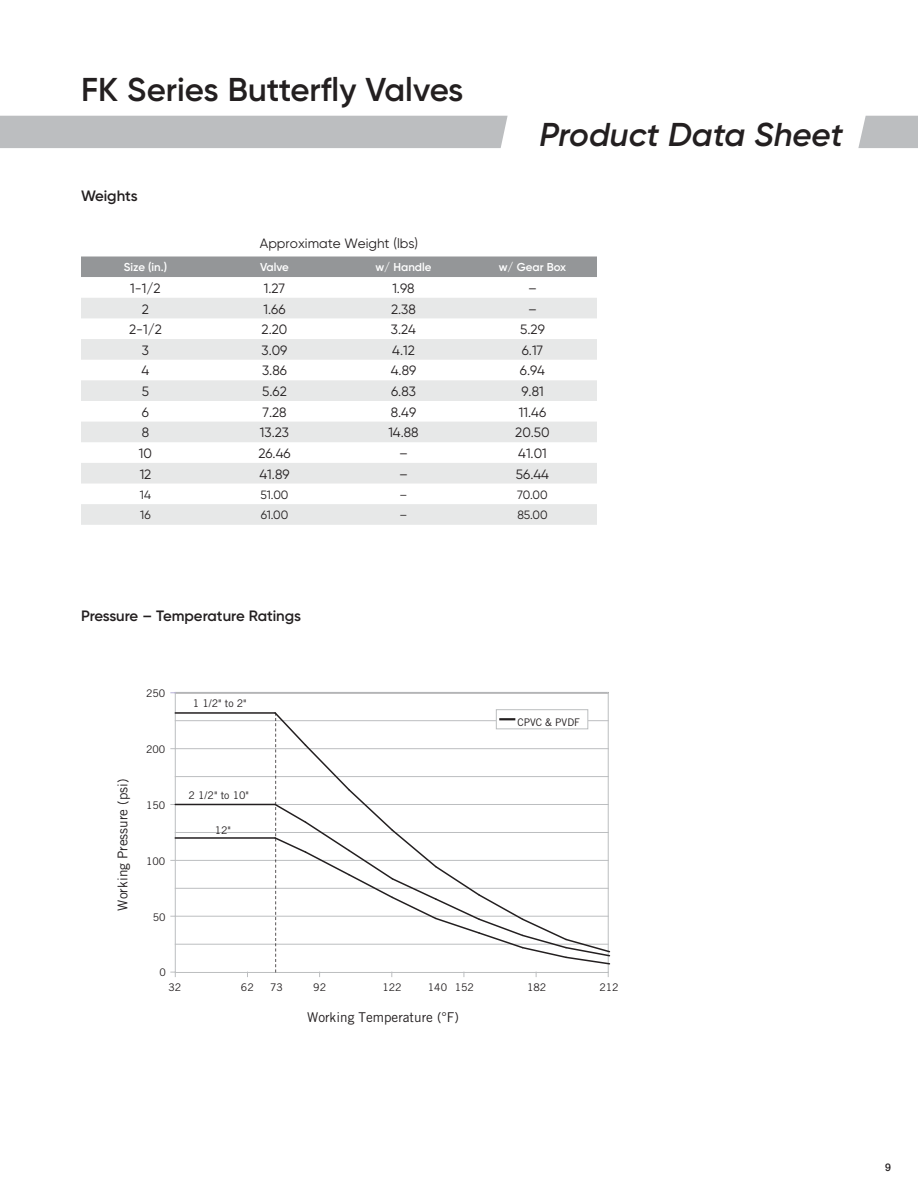
<style>
.page{position:relative;width:918px;height:1188px;background:#fff}
.page>*{position:absolute;margin:0;border:0;box-sizing:border-box;transform-origin:0 0}
.t1{font:600 33px "Gilroy";color:#231f20}
.t2{font:italic 600 33px "Gilroy";color:#231f20}
.t3{font:600 15px "Gilroy";color:#231f20}
.t4{font:13.5px "Gilroy";color:#231f20}
.t5{font:13.5px "Trade Gothic";color:#231f20}
.t6{font:12px "Gilroy";color:#231f20}
.t7{font:600 11.55px "Gilroy";color:#fff}
.t8{font:10.5px "Trade Gothic";color:#231f20}
.t9{font:500 10.5px "Helvetica Neue LT";color:#231f20}
</style>
<div class="page">
<svg style="left:858px;top:116px;width:60px;height:32px;background:#c0c2c4"></svg>
<div style="left:0;top:116px;width:508px;height:32px;background:#bcbec0"></div>
<div style="left:81px;top:257px;width:516px;height:20px;background:#949698"></div>
<svg style="left:81px;top:298px;width:516px;height:186px;fill:#e7e8e8"></svg>
<div style="left:81px;top:504px;width:516px;height:21px;background:#e7e8e8"></div>
<hr style="left:175px;top:944px;width:433px;height:1px;background:#bcbec0">
<hr style="left:175px;top:888px;width:433px;height:1px;background:#bcbec0">
<hr style="left:175px;top:832px;width:433px;height:1px;background:#bcbec0">
<hr style="left:175px;top:776px;width:433px;height:1px;background:#bcbec0">
<hr style="left:175px;top:720px;width:433px;height:1px;background:#bcbec0">
<hr style="left:175px;top:916px;width:433px;height:1px;background:#bcbec0">
<hr style="left:175px;top:860px;width:433px;height:1px;background:#bcbec0">
<hr style="left:175px;top:748px;width:433px;height:1px;background:#bcbec0">
<svg style="left:171px;top:972px;width:5px;height:5px"></svg>
<div style="left:496px;top:710px;width:92px;height:19px;border:1px solid #bcbec0"></div>
<hr style="left:175px;top:712px;width:100px;height:2px;background:#231f20">
<hr style="left:175px;top:804px;width:100px;height:1px;background:#231f20">
<hr style="left:175px;top:837px;width:100px;height:2px;background:#231f20">
<svg style="left:273px;top:711px;width:338px;height:266px"></svg>
<h1 class="t1" style="left:81px;top:69px;width:384px">FK Series Butterfly Valves</h1>
<p class="t3" style="left:81px;top:186px;width:58px">Weights</p>
<p class="t4" style="left:260px;top:235px;width:160px">Approximate Weight (lbs)</p>
<h1 class="t2" style="left:539px;top:114px;width:305px">Product Data Sheet</h1>
<p class="t7" style="left:124px;top:260px;width:45px">Size (in.)</p>
<p class="t7" style="left:260px;top:260px;width:30px">Valve</p>
<p class="t7" style="left:375px;top:260px;width:58px">w/ Handle</p>
<p class="t7" style="left:499px;top:260px;width:69px">w/ Gear Box</p>
<p class="t4" style="left:130px;top:280px;width:32px">1-1/2</p>
<p class="t4" style="left:264px;top:280px;width:23px">1.27</p>
<p class="t4" style="left:392px;top:280px;width:24px">1.98</p>
<p class="t4" style="left:528px;top:280px;width:10px">–</p>
<p class="t4" style="left:142px;top:301px;width:9px">2</p>
<p class="t4" style="left:264px;top:301px;width:24px">1.66</p>
<p class="t4" style="left:391px;top:301px;width:26px">2.38</p>
<p class="t4" style="left:528px;top:301px;width:10px">–</p>
<p class="t4" style="left:129px;top:321px;width:34px">2-1/2</p>
<p class="t4" style="left:262px;top:321px;width:27px">2.20</p>
<p class="t4" style="left:391px;top:321px;width:27px">3.24</p>
<p class="t4" style="left:520px;top:321px;width:26px">5.29</p>
<p class="t4" style="left:142px;top:342px;width:9px">3</p>
<p class="t4" style="left:262px;top:342px;width:27px">3.09</p>
<p class="t4" style="left:392px;top:342px;width:24px">4.12</p>
<p class="t4" style="left:522px;top:342px;width:23px">6.17</p>
<p class="t4" style="left:142px;top:362px;width:9px">4</p>
<p class="t4" style="left:262px;top:362px;width:26px">3.86</p>
<p class="t4" style="left:391px;top:362px;width:27px">4.89</p>
<p class="t4" style="left:520px;top:362px;width:27px">6.94</p>
<p class="t4" style="left:142px;top:383px;width:9px">5</p>
<p class="t4" style="left:262px;top:383px;width:26px">5.62</p>
<p class="t4" style="left:391px;top:383px;width:26px">6.83</p>
<p class="t4" style="left:521px;top:383px;width:24px">9.81</p>
<p class="t4" style="left:142px;top:404px;width:9px">6</p>
<p class="t4" style="left:262px;top:404px;width:26px">7.28</p>
<p class="t4" style="left:391px;top:404px;width:27px">8.49</p>
<p class="t4" style="left:519px;top:404px;width:29px">11.46</p>
<p class="t4" style="left:142px;top:424px;width:9px">8</p>
<p class="t4" style="left:260px;top:424px;width:31px">13.23</p>
<p class="t4" style="left:388px;top:424px;width:32px">14.88</p>
<p class="t4" style="left:515px;top:424px;width:36px">20.50</p>
<p class="t4" style="left:139px;top:445px;width:15px">10</p>
<p class="t4" style="left:258px;top:445px;width:34px">26.46</p>
<p class="t4" style="left:399px;top:445px;width:10px">–</p>
<p class="t4" style="left:518px;top:445px;width:30px">41.01</p>
<p class="t4" style="left:140px;top:466px;width:13px">12</p>
<p class="t4" style="left:260px;top:466px;width:32px">41.89</p>
<p class="t4" style="left:399px;top:466px;width:10px">–</p>
<p class="t4" style="left:516px;top:466px;width:35px">56.44</p>
<p class="t6" style="left:140px;top:487px;width:13px">14</p>
<p class="t6" style="left:261px;top:487px;width:29px">51.00</p>
<p class="t6" style="left:400px;top:487px;width:9px">–</p>
<p class="t6" style="left:517px;top:487px;width:32px">70.00</p>
<p class="t6" style="left:140px;top:508px;width:12px">16</p>
<p class="t6" style="left:261px;top:508px;width:29px">61.00</p>
<p class="t6" style="left:400px;top:508px;width:9px">–</p>
<p class="t6" style="left:517px;top:508px;width:32px">85.00</p>
<p class="t3" style="left:81px;top:606px;width:222px">Pressure – Temperature Ratings</p>
<p class="t8" style="left:146px;top:687px;width:21px">250</p>
<p class="t5" style="left:115px;top:911px;width:134px;rotate:-90deg">Working Pressure (psi)</p>
<p class="t8" style="left:146px;top:743px;width:21px">200</p>
<p class="t8" style="left:146px;top:799px;width:21px">150</p>
<p class="t8" style="left:146px;top:855px;width:21px">100</p>
<p class="t8" style="left:153px;top:910px;width:14px">50</p>
<p class="t8" style="left:193px;top:697px;width:55px">1 1/2" to 2"</p>
<p class="t8" style="left:189px;top:789px;width:62px">2 1/2" to 10"</p>
<p class="t8" style="left:215px;top:823px;width:18px">12"</p>
<p class="t8" style="left:517px;top:716px;width:64px">CPVC &amp; PVDF</p>
<p class="t8" style="left:159px;top:966px;width:8px">0</p>
<p class="t8" style="left:270px;top:981px;width:14px">73</p>
<p class="t8" style="left:428px;top:981px;width:21px">140</p>
<p class="t8" style="left:169px;top:981px;width:14px">32</p>
<p class="t8" style="left:241px;top:981px;width:14px">62</p>
<p class="t8" style="left:313px;top:981px;width:14px">92</p>
<p class="t8" style="left:382px;top:981px;width:21px">122</p>
<p class="t8" style="left:455px;top:981px;width:21px">152</p>
<p class="t8" style="left:527px;top:981px;width:21px">182</p>
<p class="t8" style="left:599px;top:981px;width:21px">212</p>
<p class="t5" style="left:307px;top:1009px;width:153px">Working Temperature (°F)</p>
<p class="t9" style="left:885px;top:1161px;width:7px">9</p>
</div>
